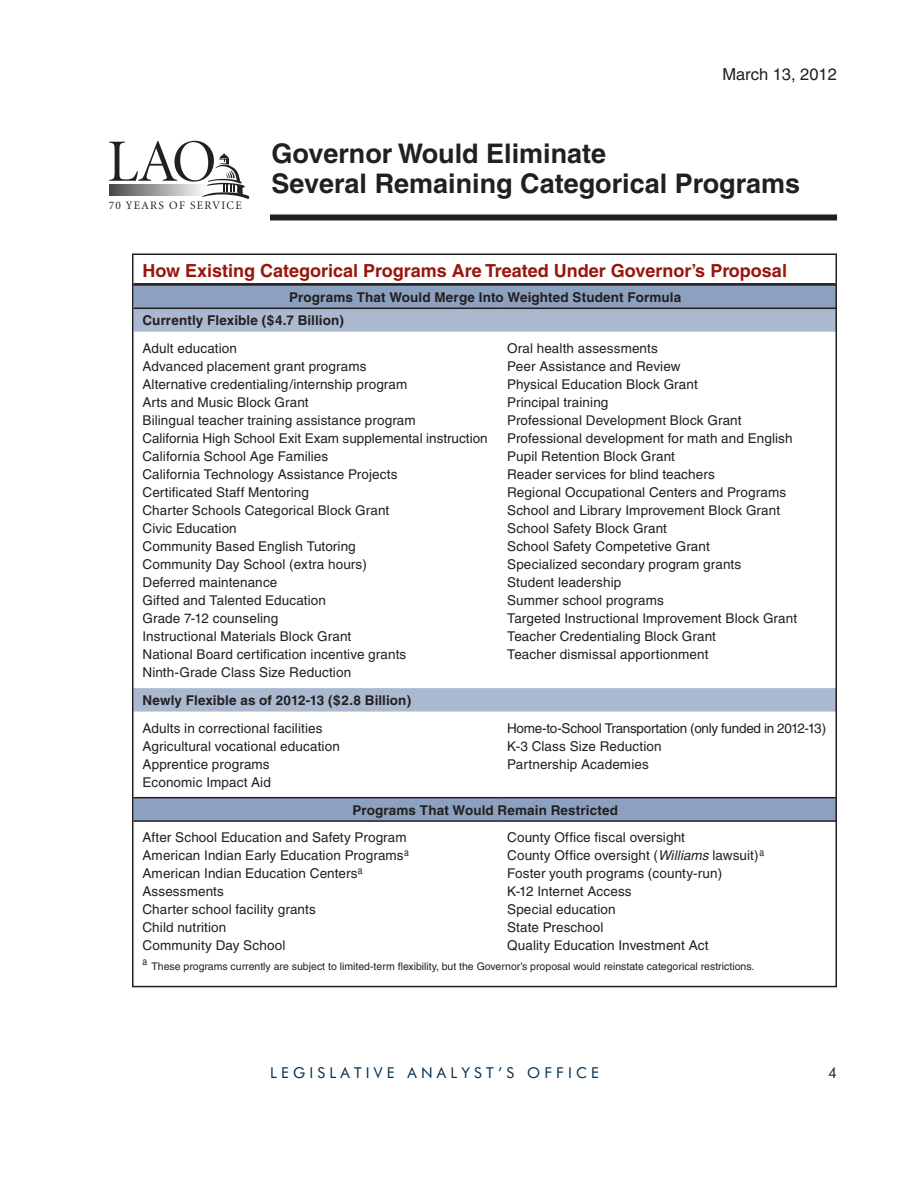
<style>
.page{position:relative;width:918px;height:1188px;background:#fff}
.page>*{position:absolute;margin:0;border:0;box-sizing:border-box;transform-origin:0 0}
.t1{font:60.15px "Minion Display";color:#231f20}
.t2{font:700 27px/30px "Helvetica";color:#231f20}
.Table_Title{font:700 18px "Helvetica";color:#99160f}
.t3{font:16.5px "Helvetica";color:#231f20}
.t4{font:15px "Futura BT";letter-spacing:.28em;color:#003052}
.T_TextNormal{font:13.5px "Helvetica";letter-spacing:.01em;color:#231f20}
.T_Text_ShadedRow_Cen{font:700 13.5px "Helvetica";letter-spacing:.01em;color:#231f20}
.T_TextNormal-2{font:13.5px "Helvetica";letter-spacing:-.02em;color:#231f20}
.T_H_4{font:700 13.5px "Helvetica";letter-spacing:.005em;color:#231f20}
.T_TextNormal-3{font:700 13.5px "Helvetica";letter-spacing:.005em;color:#231f20}
.t5{font:11.55px "Minion";letter-spacing:.11em;color:#231f20}
.T_FootnoteText{font:10.5px "Helvetica";color:#231f20}
.s1{font-style:italic}
</style>
<div class="page">
<div style="left:270px;top:214px;width:567px;height:6px;background:#231f20"></div>
<svg style="left:109px;top:185px;width:93px;height:11px"></svg>
<svg style="left:202px;top:154px;width:47px;height:45px"></svg>
<hr style="left:134px;top:283px;width:702px;height:3px;background:#231f20">
<svg style="left:135px;top:286px;width:699px;height:534px"></svg>
<svg style="left:135px;top:309px;width:699px;height:403px"></svg>
<hr style="left:134px;top:797px;width:364px;height:1px;background:#231f20">
<hr style="left:498px;top:797px;width:339px;height:1px;background:#231f20">
<hr style="left:134px;top:820px;width:364px;height:2px;background:#231f20">
<hr style="left:498px;top:820px;width:339px;height:2px;background:#231f20">
<hr style="left:134px;top:308px;width:364px;height:1px;background:#231f20">
<hr style="left:498px;top:308px;width:339px;height:1px;background:#231f20">
<h1 class="t1" style="left:107px;top:132px;width:111px">LAO</h1>
<p class="t5" style="left:109px;top:200px;width:134px">70 YEARS OF SERVICE</p>
<p class="t3" style="left:722px;top:65px;width:116px">March 13, 2012</p>
<p class="t2" style="left:272px;top:139px;width:530px">Governor Would Eliminate<br>Several Remaining Categorical Programs</p>
<p class="Table_Title" style="left:142px;top:259px;width:646px">How Existing Categorical Programs Are Treated Under Governor’s Proposal</p>
<p class="T_Text_ShadedRow_Cen" style="left:289px;top:289px;width:394px">Programs That Would Merge Into Weighted Student Formula</p>
<p class="T_TextNormal-3" style="left:142px;top:312px;width:203px">Currently Flexible ($4.7 Billion)</p>
<p class="T_TextNormal" style="left:142px;top:340px;width:96px">Adult education</p>
<p class="T_TextNormal" style="left:507px;top:340px;width:152px">Oral health assessments</p>
<p class="T_TextNormal" style="left:142px;top:358px;width:226px">Advanced placement grant programs</p>
<p class="T_TextNormal" style="left:507px;top:358px;width:175px">Peer Assistance and Review</p>
<p class="T_TextNormal" style="left:142px;top:376px;width:266px">Alternative credentialing/internship program</p>
<p class="T_TextNormal" style="left:507px;top:376px;width:192px">Physical Education Block Grant</p>
<p class="T_TextNormal" style="left:142px;top:394px;width:168px">Arts and Music Block Grant</p>
<p class="T_TextNormal" style="left:507px;top:394px;width:103px">Principal training</p>
<p class="T_TextNormal" style="left:142px;top:412px;width:275px">Bilingual teacher training assistance program</p>
<p class="T_TextNormal" style="left:507px;top:412px;width:236px">Professional Development Block Grant</p>
<p class="T_TextNormal" style="left:142px;top:430px;width:347px">California High School Exit Exam supplemental instruction</p>
<p class="T_TextNormal" style="left:507px;top:430px;width:287px">Professional development for math and English</p>
<p class="T_TextNormal" style="left:142px;top:449px;width:187px">California School Age Families</p>
<p class="T_TextNormal" style="left:507px;top:449px;width:169px">Pupil Retention Block Grant</p>
<p class="T_TextNormal" style="left:142px;top:467px;width:256px">California Technology Assistance Projects</p>
<p class="T_TextNormal" style="left:507px;top:467px;width:209px">Reader services for blind teachers</p>
<p class="T_TextNormal" style="left:142px;top:485px;width:168px">Certificated Staff Mentoring</p>
<p class="T_TextNormal" style="left:507px;top:485px;width:280px">Regional Occupational Centers and Programs</p>
<p class="T_TextNormal" style="left:142px;top:503px;width:248px">Charter Schools Categorical Block Grant</p>
<p class="T_TextNormal" style="left:507px;top:503px;width:274px">School and Library Improvement Block Grant</p>
<p class="T_TextNormal" style="left:142px;top:521px;width:96px">Civic Education</p>
<p class="T_TextNormal" style="left:507px;top:521px;width:161px">School Safety Block Grant</p>
<p class="T_TextNormal" style="left:142px;top:539px;width:215px">Community Based English Tutoring</p>
<p class="T_TextNormal" style="left:507px;top:539px;width:204px">School Safety Competetive Grant</p>
<p class="T_TextNormal" style="left:142px;top:557px;width:226px">Community Day School (extra hours)</p>
<p class="T_TextNormal" style="left:507px;top:557px;width:236px">Specialized secondary program grants</p>
<p class="T_TextNormal" style="left:142px;top:575px;width:136px">Deferred maintenance</p>
<p class="T_TextNormal" style="left:507px;top:575px;width:116px">Student leadership</p>
<p class="T_TextNormal" style="left:142px;top:593px;width:185px">Gifted and Talented Education</p>
<p class="T_TextNormal" style="left:507px;top:593px;width:158px">Summer school programs</p>
<p class="T_TextNormal" style="left:142px;top:611px;width:137px">Grade 7‑12 counseling</p>
<p class="T_TextNormal" style="left:507px;top:611px;width:291px">Targeted Instructional Improvement Block Grant</p>
<p class="T_TextNormal" style="left:142px;top:629px;width:210px">Instructional Materials Block Grant</p>
<p class="T_TextNormal" style="left:507px;top:629px;width:210px">Teacher Credentialing Block Grant</p>
<p class="T_TextNormal" style="left:142px;top:647px;width:265px">National Board certification incentive grants</p>
<p class="T_TextNormal" style="left:507px;top:647px;width:203px">Teacher dismissal apportionment</p>
<p class="T_TextNormal" style="left:142px;top:665px;width:210px">Ninth-Grade Class Size Reduction</p>
<p class="T_H_4" style="left:142px;top:692px;width:270px">Newly Flexible as of 2012‑13 ($2.8 Billion)</p>
<p class="T_TextNormal" style="left:142px;top:720px;width:182px">Adults in correctional facilities</p>
<p class="T_TextNormal-2" style="left:507px;top:720px;width:321px">Home-to-School Transportation (only funded in 2012-13)</p>
<p class="T_TextNormal" style="left:142px;top:738px;width:199px">Agricultural vocational education</p>
<p class="T_TextNormal" style="left:507px;top:738px;width:156px">K-3 Class Size Reduction</p>
<p class="T_TextNormal" style="left:142px;top:756px;width:129px">Apprentice programs</p>
<p class="T_TextNormal" style="left:507px;top:756px;width:143px">Partnership Academies</p>
<p class="T_TextNormal" style="left:142px;top:774px;width:130px">Economic Impact Aid</p>
<p class="T_Text_ShadedRow_Cen" style="left:352px;top:802px;width:267px">Programs That Would Remain Restricted</p>
<p class="T_TextNormal" style="left:142px;top:830px;width:266px">After School Education and Safety Program</p>
<p class="T_TextNormal" style="left:507px;top:830px;width:179px">County Office fiscal oversight</p>
<p class="T_TextNormal" style="left:142px;top:848px;width:268px">American Indian Early Education Programs<sup>a</sup></p>
<p class="T_TextNormal" style="left:507px;top:848px;width:259px">County Office oversight (<span class="s1">Williams</span> lawsuit)<sup>a</sup></p>
<p class="T_TextNormal" style="left:142px;top:866px;width:222px">American Indian Education Centers<sup>a</sup></p>
<p class="T_TextNormal" style="left:507px;top:866px;width:217px">Foster youth programs (county-run)</p>
<p class="T_TextNormal" style="left:142px;top:884px;width:83px">Assessments</p>
<p class="T_TextNormal" style="left:507px;top:884px;width:126px">K-12 Internet Access</p>
<p class="T_TextNormal" style="left:142px;top:902px;width:175px">Charter school facility grants</p>
<p class="T_TextNormal" style="left:507px;top:902px;width:110px">Special education</p>
<p class="T_TextNormal" style="left:142px;top:920px;width:85px">Child nutrition</p>
<p class="T_TextNormal" style="left:507px;top:920px;width:98px">State Preschool</p>
<p class="T_TextNormal" style="left:142px;top:938px;width:144px">Community Day School</p>
<p class="T_TextNormal" style="left:507px;top:938px;width:203px">Quality Education Investment Act</p>
<p class="T_FootnoteText" style="left:142px;top:960px;width:613px"><sup>a</sup> These programs currently are subject to limited-term flexibility, but the Governor’s proposal would reinstate categorical restrictions.</p>
<p class="t4" style="left:270px;top:1064px;width:331px">LEGISLATIVE ANALYST’S OFFICE</p>
<p class="t4" style="left:828px;top:1064px;width:10px">4</p>
</div>
